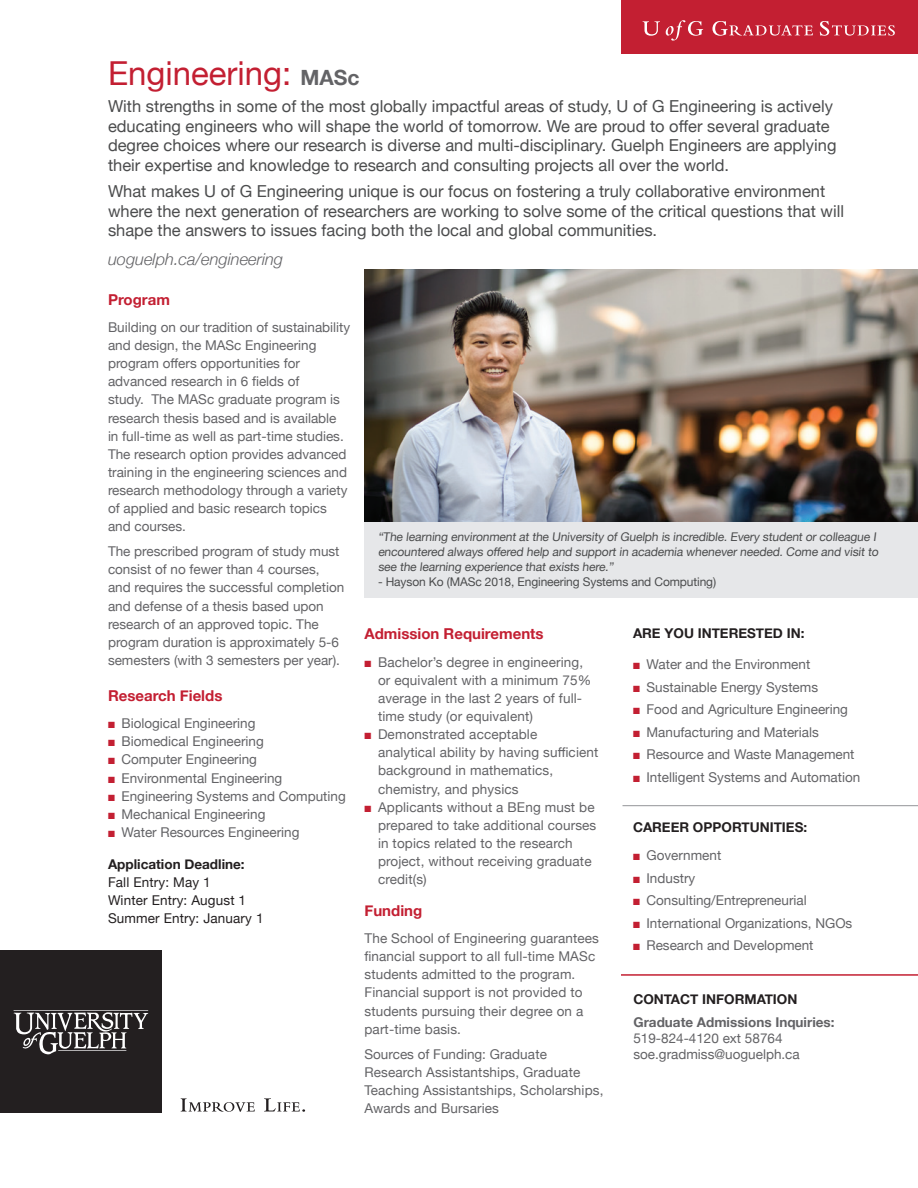
<style>
.page{position:relative;width:918px;height:1188px;background:#fff}
.page>*{position:absolute;margin:0;border:0;box-sizing:border-box;transform-origin:0 0}
.t1{font:33px "Helvetica Neue";color:#c31f32}
.Introduction__9pt_after{font:16.5px/19.5px "Helvetica Neue";color:#4b4c4d}
.t2{font:italic 300 16.5px "Helvetica Neue";color:#636366}
.Subhead_1__6pt_after__fine-tune_manually{font:700 15px "Helvetica Neue";color:#c31f32}
.t3{font:13.5px/18.1px "Helvetica Neue";color:#636366}
.Subhead_1__6pt_after__fine-tune_manually-2{font:700 13.5px "Helvetica Neue";color:#231f20}
.t4{font:13.5px "Helvetica Neue";letter-spacing:.01em;color:#231f20}
.t5{font:700 13.5px "Helvetica Neue";color:#636366}
.t6{font:12px/15px "Helvetica Neue";letter-spacing:-.01em;color:#4b4c4d}
.s1{font-weight:700;font-size:21px;color:#636366}
.s2{color:#c31f32}
</style>
<div class="page">
<div style="left:0;top:950px;width:162px;height:163px;background:#231f20"></div>
<svg style="left:13px;top:1010px;width:135px;height:44px"></svg>
<svg style="left:181px;top:1098px;width:74px;height:14px"></svg>
<svg style="left:264px;top:1098px;width:41px;height:14px"></svg>
<div style="left:621px;top:0;width:297px;height:54px;background:#c31f32"></div>
<svg style="left:643px;top:20px;width:252px;height:21px"></svg>
<img style="left:364px;top:269px;width:554px;height:253px">
<hr style="left:621px;top:974px;width:297px;height:2px;background:#c31f32">
<hr style="left:622px;top:805px;width:296px;height:1px;background:#939598">
<div style="left:364px;top:522px;width:554px;height:76px;background:#e6e7e9"></div>
<p class="t1" style="left:108px;top:50px;width:253px">Engineering: <span class="s1">MASc</span></p>
<p class="Introduction__9pt_after" style="left:108px;top:98px;width:730px">With strengths in some of the most globally impactful areas of study, U of G Engineering is actively educating engineers who will shape the world of tomorrow. We are proud to offer several graduate degree choices where our research is diverse and multi-disciplinary. Guelph Engineers are applying their expertise and knowledge to research and consulting projects all over the world.</p>
<p class="Introduction__9pt_after" style="left:108px;top:182px;width:738px">What makes U of G Engineering unique is our focus on fostering a truly collaborative environment where the next generation of researchers are working to solve some of the critical questions that will shape the answers to issues facing both the local and global communities.</p>
<p class="t2" style="left:108px;top:246px;width:177px">uoguelph.ca/engineering</p>
<h2 class="Subhead_1__6pt_after__fine-tune_manually" style="left:108px;top:288px;width:63px">Program</h2>
<p class="t3" style="left:108px;top:319px;width:244px">Building on our tradition of sustainability and design, the MASc Engineering program offers opportunities for advanced research in 6 fields of<br>study. The MASc graduate program is research thesis based and is available in full-time as well as part-time studies.<br>The research option provides advanced training in the engineering sciences and research methodology through a variety of applied and basic research topics and courses.</p>
<p class="t3" style="left:108px;top:543px;width:238px">The prescribed program of study must consist of no fewer than 4 courses, and requires the successful completion and defense of a thesis based upon research of an approved topic. The program duration is approximately 5-6 semesters (with 3 semesters per year).</p>
<h2 class="Subhead_1__6pt_after__fine-tune_manually" style="left:108px;top:684px;width:116px">Research Fields</h2>
<p class="t3" style="left:108px;top:715px;width:149px"><span class="s2">■</span> Biological Engineering</p>
<p class="t3" style="left:108px;top:733px;width:157px"><span class="s2">■</span> Biomedical Engineering</p>
<p class="t3" style="left:108px;top:751px;width:151px"><span class="s2">■</span> Computer Engineering</p>
<p class="t3" style="left:108px;top:769px;width:176px"><span class="s2">■</span> Environmental Engineering</p>
<p class="t3" style="left:108px;top:788px;width:239px"><span class="s2">■</span> Engineering Systems and Computing</p>
<p class="t3" style="left:108px;top:806px;width:159px"><span class="s2">■</span> Mechanical Engineering</p>
<p class="t3" style="left:108px;top:824px;width:193px"><span class="s2">■</span> Water Resources Engineering</p>
<p class="Subhead_1__6pt_after__fine-tune_manually-2" style="left:108px;top:853px;width:138px">Application Deadline:</p>
<p class="t4" style="left:108px;top:872px;width:104px">Fall Entry: May 1</p>
<p class="t4" style="left:108px;top:890px;width:140px">Winter Entry: August 1</p>
<p class="t4" style="left:108px;top:908px;width:157px">Summer Entry: January 1</p>
<p class="t6" style="left:378px;top:530px;width:504px">“The learning environment at the University of Guelph is incredible. Every student or colleague I encountered always offered help and support in academia whenever needed. Come and visit to see the learning experience that exists here.”</p>
<p class="t6" style="left:378px;top:575px;width:340px">- Hayson Ko (MASc 2018, Engineering Systems and Computing)</p>
<h2 class="Subhead_1__6pt_after__fine-tune_manually-2" style="left:633px;top:623px;width:173px">ARE YOU INTERESTED IN:</h2>
<p class="t3" style="left:633px;top:656px;width:179px"><span class="s2">■</span> Water and the Environment</p>
<p class="t3" style="left:633px;top:679px;width:187px"><span class="s2">■</span> Sustainable Energy Systems</p>
<p class="t3" style="left:633px;top:701px;width:217px"><span class="s2">■</span> Food and Agriculture Engineering</p>
<p class="t3" style="left:633px;top:724px;width:187px"><span class="s2">■</span> Manufacturing and Materials</p>
<p class="t3" style="left:633px;top:746px;width:223px"><span class="s2">■</span> Resource and Waste Management</p>
<p class="t3" style="left:633px;top:769px;width:229px"><span class="s2">■</span> Intelligent Systems and Automation</p>
<h2 class="Subhead_1__6pt_after__fine-tune_manually-2" style="left:633px;top:817px;width:176px">CAREER OPPORTUNITIES:</h2>
<p class="t3" style="left:633px;top:847px;width:90px"><span class="s2">■</span> Government</p>
<p class="t3" style="left:633px;top:870px;width:64px"><span class="s2">■</span> Industry</p>
<p class="t3" style="left:633px;top:892px;width:175px"><span class="s2">■</span> Consulting/Entrepreneurial</p>
<p class="t3" style="left:633px;top:915px;width:221px"><span class="s2">■</span> International Organizations, NGOs</p>
<p class="t3" style="left:633px;top:937px;width:182px"><span class="s2">■</span> Research and Development</p>
<h2 class="Subhead_1__6pt_after__fine-tune_manually" style="left:364px;top:622px;width:181px">Admission Requirements</h2>
<p class="t3" style="left:378px;top:654px;width:215px;text-indent:-14px"><span class="s2">■</span> Bachelor’s degree in engineering, or equivalent with a minimum 75% average in the last 2 years of full&shy;time study (or equivalent)</p>
<p class="t3" style="left:378px;top:726px;width:222px;text-indent:-14px"><span class="s2">■</span> Demonstrated acceptable<br>analytical ability by having sufficient background in mathematics, chemistry, and physics</p>
<p class="t3" style="left:378px;top:799px;width:220px;text-indent:-14px"><span class="s2">■</span> Applicants without a BEng must be prepared to take additional courses in topics related to the research project, without receiving graduate credit(s)</p>
<h2 class="Subhead_1__6pt_after__fine-tune_manually" style="left:364px;top:899px;width:59px">Funding</h2>
<p class="t3" style="left:364px;top:930px;width:236px">The School of Engineering guarantees financial support to all full-time MASc students admitted to the program.<br>Financial support is not provided to students pursuing their degree on a part-time basis.</p>
<p class="t3" style="left:364px;top:1045px;width:241px">Sources of Funding: Graduate<br>Research Assistantships, Graduate<br>Teaching Assistantships, Scholarships,<br>Awards and Bursaries</p>
<p class="Subhead_1__6pt_after__fine-tune_manually-2" style="left:633px;top:988px;width:165px">CONTACT INFORMATION</p>
<p class="t5" style="left:633px;top:1011px;width:203px">Graduate Admissions Inquiries:</p>
<p class="t3" style="left:633px;top:1030px;width:151px">519-824-4120 ext 58764</p>
<p class="t3" style="left:633px;top:1046px;width:168px">soe.gradmiss@uoguelph.ca</p>
</div>
